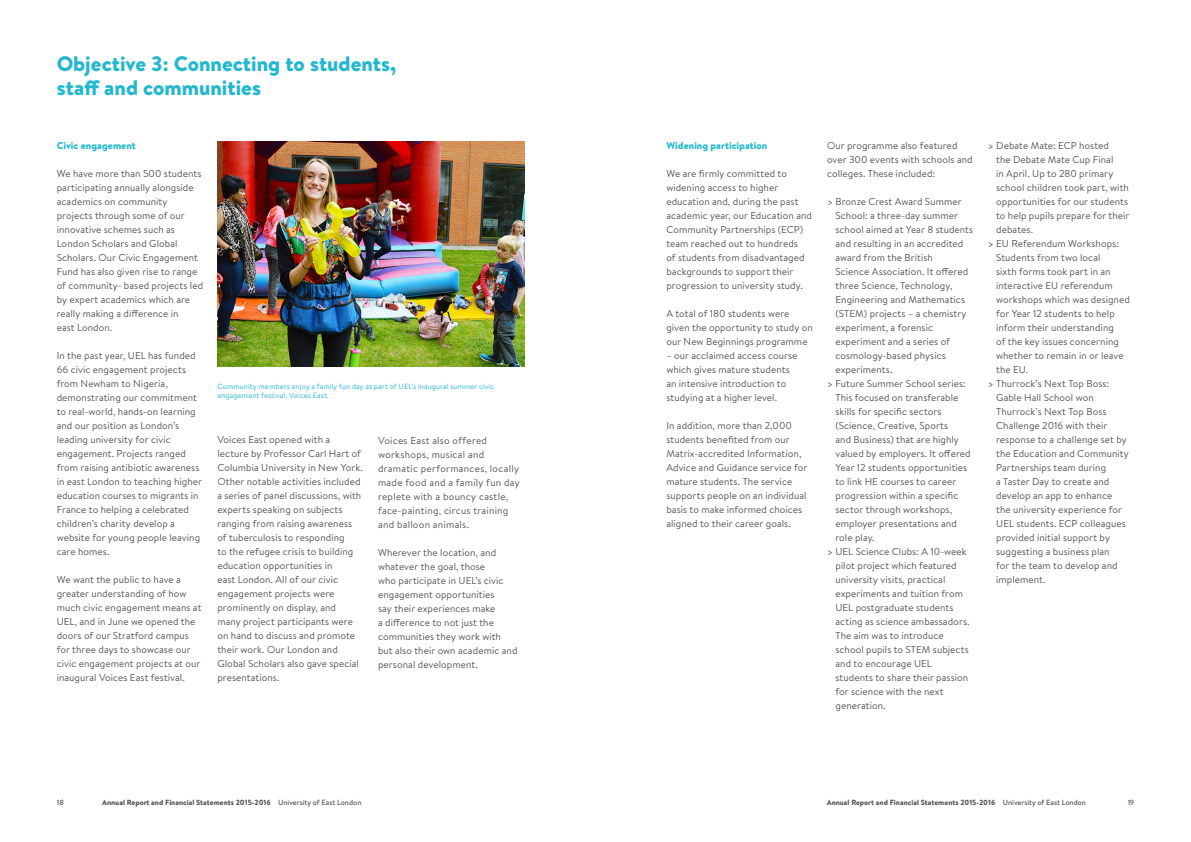
<style>
.page{position:relative;width:1191px;height:842px;background:#fff}
.page>*{position:absolute;margin:0;border:0;box-sizing:border-box;transform-origin:0 0}
.t1{font:900 21px/24px "Brandon Text";color:#24b8cf}
.t2{font:10px/14px "Brandon Text";letter-spacing:.005em;color:#575756}
.t3{font:10px/14px "Brandon Text";letter-spacing:.025em;color:#575756}
.t4{font:900 10px "Brandon Text";color:#24b8cf}
.t5{font:900 7.5px "Brandon Text";color:#575756}
.t6{font:7.5px/9px "Brandon Text";letter-spacing:.02em;color:#24b8cf}
.t7{font:500 7.5px "Brandon Text";color:#575756}
.s1{font-weight:500}
</style>
<div class="page">
<img style="left:217px;top:142px;width:307px;height:224px">
<h1 class="t1" style="left:57px;top:52px;width:341px">Objective 3: Connecting to students, staff and communities</h1>
<p class="t4" style="left:57px;top:138px;width:81px">Civic engagement</p>
<p class="t2" style="left:57px;top:166px;width:148px">We have more than 500 students participating annually alongside academics on community projects through some of our innovative schemes such as<br>London Scholars and Global<br>Scholars. Our Civic Engagement<br>Fund has also given rise to range of community- based projects led by expert academics which are really making a difference in<br>east London.</p>
<p class="t2" style="left:57px;top:348px;width:147px">In the past year, UEL has funded<br>66 civic engagement projects from Newham to Nigeria, demonstrating our commitment to real-world, hands-on learning and our position as London’s leading university for civic engagement. Projects ranged from raising antibiotic awareness in east London to teaching higher education courses to migrants in<br>France to helping a celebrated children’s charity develop a website for young people leaving care homes.</p>
<p class="t2" style="left:57px;top:572px;width:146px">We want the public to have a greater understanding of how much civic engagement means at<br>UEL, and in June we opened the doors of our Stratford campus for three days to showcase our civic engagement projects at our inaugural Voices East festival.</p>
<p class="t6" style="left:217px;top:381px;width:278px">Community members enjoy a family fun day as part of UEL’s inaugural summer civic engagement festival, Voices East.</p>
<p class="t3" style="left:378px;top:433px;width:143px">Voices East also offered workshops, musical and dramatic performances, locally made food and a family fun day replete with a bouncy castle, face-painting, circus training and balloon animals.</p>
<p class="t2" style="left:378px;top:545px;width:141px">Wherever the location, and whatever the goal, those<br>who participate in UEL’s civic engagement opportunities<br>say their experiences make<br>a difference to not just the communities they work with but also their own academic and personal development.</p>
<p class="t2" style="left:217px;top:432px;width:147px">Voices East opened with a lecture by Professor Carl Hart of<br>Columbia University in New York.<br>Other notable activities included a series of panel discussions, with experts speaking on subjects ranging from raising awareness of tuberculosis to responding<br>to the refugee crisis to building education opportunities in<br>east London. All of our civic engagement projects were prominently on display, and<br>many project participants were on hand to discuss and promote their work. Our London and<br>Global Scholars also gave special presentations.</p>
<p class="t4" style="left:666px;top:138px;width:102px">Widening participation</p>
<p class="t2" style="left:666px;top:166px;width:147px">We are firmly committed to widening access to higher education and, during the past academic year, our Education and<br>Community Partnerships (ECP) team reached out to hundreds<br>of students from disadvantaged backgrounds to support their progression to university study.</p>
<p class="t2" style="left:666px;top:306px;width:148px">A total of 180 students were given the opportunity to study on our New Beginnings programme</p>
<p class="t2" style="left:666px;top:348px;width:133px">– our acclaimed access course which gives mature students an intensive introduction to studying at a higher level.</p>
<p class="t2" style="left:666px;top:418px;width:142px">In addition, more than 2,000 students benefited from our<br>Matrix-accredited Information,<br>Advice and Guidance service for mature students. The service supports people on an individual basis to make informed choices aligned to their career goals.</p>
<p class="t2" style="left:827px;top:138px;width:147px">Our programme also featured over 300 events with schools and colleges. These included:</p>
<p class="t2" style="left:827px;top:194px;width:136px">&gt; Bronze Crest Award Summer</p>
<p class="t2" style="left:835px;top:208px;width:124px">School: a three-day summer</p>
<p class="t2" style="left:835px;top:222px;width:139px">school aimed at Year 8 students</p>
<p class="t2" style="left:835px;top:236px;width:129px">and resulting in an accredited</p>
<p class="t2" style="left:835px;top:250px;width:99px">award from the British</p>
<p class="t2" style="left:835px;top:264px;width:134px">Science Association. It offered</p>
<p class="t2" style="left:835px;top:278px;width:118px">three Science, Technology,</p>
<p class="t2" style="left:835px;top:292px;width:131px">Engineering and Mathematics</p>
<p class="t2" style="left:835px;top:306px;width:133px">(STEM) projects – a chemistry</p>
<p class="t2" style="left:835px;top:320px;width:99px">experiment, a forensic</p>
<p class="t2" style="left:835px;top:334px;width:116px">experiment and a series of</p>
<p class="t2" style="left:835px;top:348px;width:112px">cosmology-based physics</p>
<p class="t2" style="left:835px;top:362px;width:58px">experiments.</p>
<p class="t2" style="left:827px;top:376px;width:140px">&gt; Future Summer School series:</p>
<p class="t2" style="left:835px;top:390px;width:125px">This focused on transferable</p>
<p class="t2" style="left:835px;top:404px;width:108px">skills for specific sectors</p>
<p class="t2" style="left:835px;top:418px;width:114px">(Science, Creative, Sports</p>
<p class="t2" style="left:835px;top:432px;width:125px">and Business) that are highly</p>
<p class="t2" style="left:835px;top:446px;width:137px">valued by employers. It offered</p>
<p class="t2" style="left:835px;top:460px;width:133px">Year 12 students opportunities</p>
<p class="t2" style="left:835px;top:474px;width:122px">to link HE courses to career</p>
<p class="t2" style="left:835px;top:488px;width:124px">progression within a specific</p>
<p class="t2" style="left:835px;top:502px;width:118px">sector through workshops,</p>
<p class="t2" style="left:835px;top:516px;width:123px">employer presentations and</p>
<p class="t2" style="left:835px;top:530px;width:41px">role play.</p>
<p class="t2" style="left:827px;top:544px;width:141px">&gt; UEL Science Clubs: A 10-week</p>
<p class="t2" style="left:835px;top:558px;width:123px">pilot project which featured</p>
<p class="t2" style="left:835px;top:572px;width:111px">university visits, practical</p>
<p class="t2" style="left:835px;top:586px;width:129px">experiments and tuition from</p>
<p class="t2" style="left:835px;top:600px;width:120px">UEL postgraduate students</p>
<p class="t2" style="left:835px;top:614px;width:136px">acting as science ambassadors.</p>
<p class="t2" style="left:835px;top:628px;width:110px">The aim was to introduce</p>
<p class="t2" style="left:835px;top:642px;width:135px">school pupils to STEM subjects</p>
<p class="t2" style="left:835px;top:656px;width:98px">and to encourage UEL</p>
<p class="t2" style="left:835px;top:670px;width:134px">students to share their passion</p>
<p class="t2" style="left:835px;top:684px;width:110px">for science with the next</p>
<p class="t2" style="left:835px;top:698px;width:52px">generation.</p>
<p class="t2" style="left:987px;top:138px;width:123px">&gt; Debate Mate: ECP hosted</p>
<p class="t2" style="left:996px;top:152px;width:119px">the Debate Mate Cup Final</p>
<p class="t2" style="left:996px;top:166px;width:119px">in April. Up to 280 primary</p>
<p class="t2" style="left:996px;top:180px;width:134px">school children took part, with</p>
<p class="t2" style="left:996px;top:194px;width:133px">opportunities for our students</p>
<p class="t2" style="left:996px;top:208px;width:135px">to help pupils prepare for their</p>
<p class="t2" style="left:996px;top:222px;width:38px">debates.</p>
<p class="t2" style="left:987px;top:236px;width:133px">&gt; EU Referendum Workshops:</p>
<p class="t2" style="left:996px;top:250px;width:106px">Students from two local</p>
<p class="t2" style="left:996px;top:264px;width:116px">sixth forms took part in an</p>
<p class="t2" style="left:996px;top:278px;width:118px">interactive EU referendum</p>
<p class="t2" style="left:996px;top:292px;width:135px">workshops which was designed</p>
<p class="t2" style="left:996px;top:306px;width:120px">for Year 12 students to help</p>
<p class="t2" style="left:996px;top:320px;width:119px">inform their understanding</p>
<p class="t2" style="left:996px;top:334px;width:124px">of the key issues concerning</p>
<p class="t2" style="left:996px;top:348px;width:129px">whether to remain in or leave</p>
<p class="t2" style="left:996px;top:362px;width:34px">the EU.</p>
<p class="t2" style="left:987px;top:376px;width:123px">&gt; Thurrock’s Next Top Boss:</p>
<p class="t2" style="left:996px;top:390px;width:99px">Gable Hall School won</p>
<p class="t2" style="left:996px;top:404px;width:112px">Thurrock’s Next Top Boss</p>
<p class="t2" style="left:996px;top:418px;width:113px">Challenge 2016 with their</p>
<p class="t2" style="left:996px;top:432px;width:132px">response to a challenge set by</p>
<p class="t2" style="left:996px;top:446px;width:134px">the Education and Community</p>
<p class="t2" style="left:996px;top:460px;width:111px">Partnerships team during</p>
<p class="t2" style="left:996px;top:474px;width:115px">a Taster Day to create and</p>
<p class="t2" style="left:996px;top:488px;width:118px">develop an app to enhance</p>
<p class="t2" style="left:996px;top:502px;width:127px">the university experience for</p>
<p class="t2" style="left:996px;top:516px;width:131px">UEL students. ECP colleagues</p>
<p class="t2" style="left:996px;top:530px;width:115px">provided initial support by</p>
<p class="t2" style="left:996px;top:544px;width:115px">suggesting a business plan</p>
<p class="t2" style="left:996px;top:558px;width:123px">for the team to develop and</p>
<p class="t2" style="left:996px;top:572px;width:51px">implement.</p>
<p class="t7" style="left:57px;top:797px;width:9px">18</p>
<p class="t5" style="left:102px;top:797px;width:261px">Annual Report and Financial Statements 2015-2016 <span class="s1">University of East London</span></p>
<p class="t5" style="left:826px;top:797px;width:261px">Annual Report and Financial Statements 2015-2016 <span class="s1">University of East London</span></p>
<p class="t7" style="left:1127px;top:797px;width:8px">19</p>
</div>
